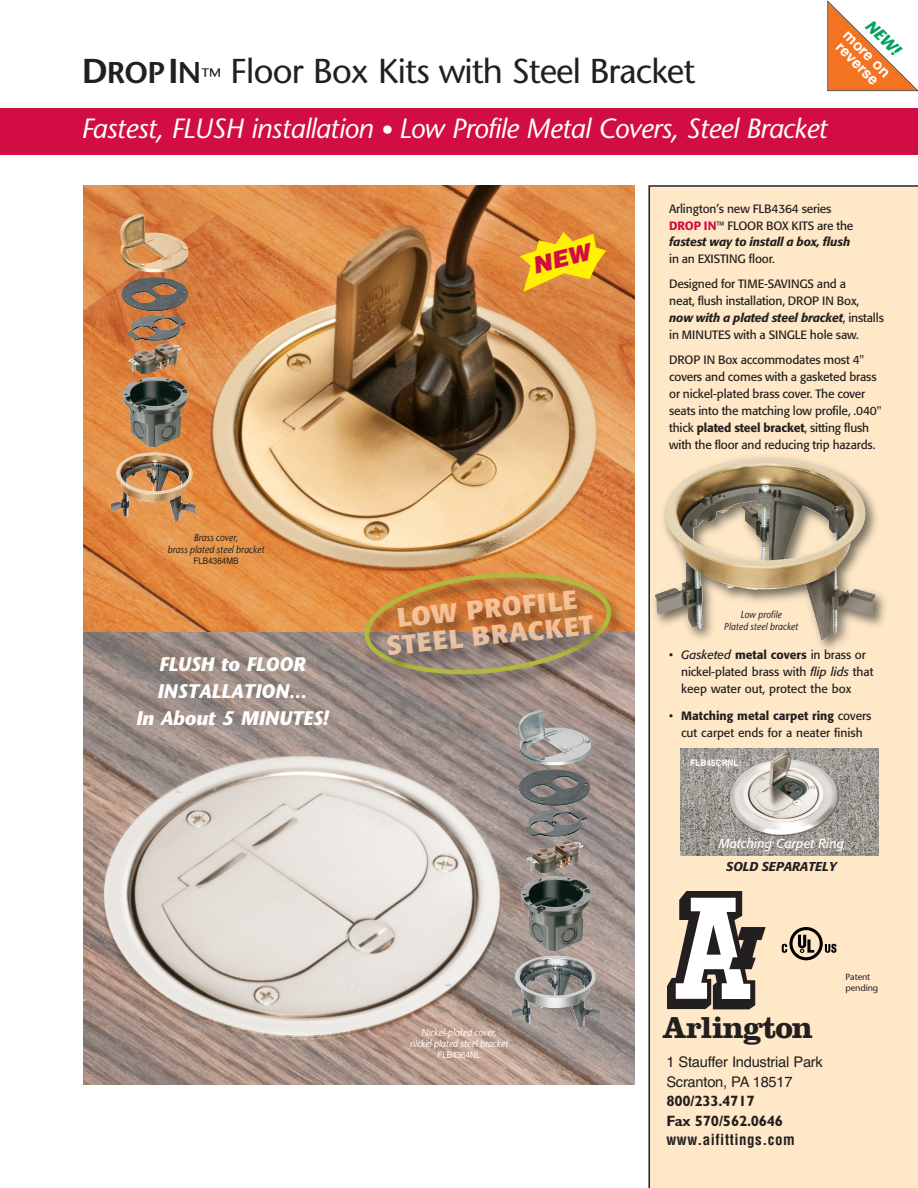
<style>
.page{position:relative;width:918px;height:1188px;background:#fff}
.page>*{position:absolute;margin:0;border:0;box-sizing:border-box;transform-origin:0 0}
.t1{font:34.5px "Stone Sans";letter-spacing:-.03em;color:#231f20}
.t2{font:700 31.5px "Clarendon";letter-spacing:-.035em;color:#231f20}
.t3{font:italic 27.75px "Stone Sans";letter-spacing:-.025em;color:#fff}
.t4{font:700 26.4px/26.7px "Formata";color:rgb(251 206 170/.85);text-align:center}
.t5{font:italic 700 19.65px/27px "Stone Sans";letter-spacing:-.015em;color:#fff;text-align:center}
.t6{font:italic 700 16.5px "Stone Sans";color:#00a261}
.t7{font:700 15px/19.5px "Gill Sans";letter-spacing:-.015em;color:#231f20}
.t8{font:700 condensed 15px "Helvetica";letter-spacing:.035em;color:#231f20}
.t9{font:700 15px/13.5px "Helvetica";color:#fff}
.t10{font:14.7px/19.5px "Helvetica";letter-spacing:-.015em;color:#231f20}
.t11{font:italic 12.75px "Formata";color:#fff}
.t12{font:italic 500 12.75px "Formata";color:#231f20}
.t13{font:12px/17.1px "Formata";letter-spacing:-.01em;color:#231f20}
.t14{font:italic 10.2px/11.7px "Stone Sans";color:#231f20;text-align:center;scale:.9 1}
.t15{font:italic 10.2px/11.7px "Stone Sans";color:#fff;text-align:center;scale:.9 1}
.t16{font:9px/10.5px "Stone Sans";letter-spacing:-.01em;color:#231f20}
.t17{font:9px "Helvetica";color:#231f20;scale:.9 1}
.t18{font:700 9px "Helvetica";letter-spacing:.015em;color:#fff;scale:.9 1}
.t19{font:9px "Helvetica";color:#fff;scale:.9 1}
.s1{font-weight:600}
.s2{font-weight:600;font-size:30px}
.s3{font-size:21px}
.s4{font-size:24px}
.s5{font-weight:500;color:#d20d44}
.s6{font-weight:500;font-style:italic}
.s7{font-weight:500}
.s8{font-style:italic}
</style>
<div class="page">
<img style="left:84px;top:185px;width:550px;height:447px">
<img style="left:84px;top:632px;width:550px;height:452px">
<svg style="left:648px;top:185px;width:270px;height:1003px;background:#ecd8bb"></svg>
<img style="left:680px;top:748px;width:199px;height:107px">
<div style="left:0;top:109px;width:918px;height:46px;background:#d20d44"></div>
<svg style="left:827px;top:0;width:91px;height:92px"></svg>
<svg style="left:667px;top:891px;width:98px;height:118px"></svg>
<svg style="left:782px;top:927px;width:55px;height:33px;background:#b2a38c"></svg>
<img style="left:119px;top:277px;width:74px;height:122px">
<img style="left:351px;top:554px;width:284px;height:6px">
<img style="left:346px;top:560px;width:305px;height:213px">
<img style="left:644px;top:449px;width:253px;height:212px">
<img style="left:655px;top:458px;width:220px;height:182px">
<img style="left:516px;top:710px;width:76px;height:242px">
<svg style="left:520px;top:232px;width:86px;height:60px;background:#ebbc1f"></svg>
<h3 class="t6" style="left:873px;top:18px;width:43px;rotate:45deg">NEW!</h3>
<p class="t9" style="left:851px;top:28px;width:61px;rotate:45deg">more on reverse</p>
<h1 class="t1" style="left:82px;top:58px;width:615px"><span class="s1">D</span><span class="s2">ROP</span><span class="s1">I</span><span class="s2">N</span><span class="s3">™</span> Floor Box Kits with Steel Bracket</h1>
<h3 class="t3" style="left:81px;top:118px;width:748px">Fastest, FLUSH installation <span class="s4">•</span> Low Profile Metal Covers, Steel Bracket</h3>
<p class="t14" style="left:168px;top:533px;width:109px">Brass cover,<br>brass plated steel bracket</p>
<p class="t17" style="left:193px;top:555px;width:52px">FLB4364MB</p>
<h3 class="t5" style="left:136px;top:653px;width:194px">FLUSH to FLOOR<br>INSTALLATION...<br>In About 5 MINUTES!</h3>
<h3 class="t4" style="left:383px;top:608px;width:209px;rotate:-6deg">LOW PROFILE<br>STEEL BRACKET</h3>
<p class="t15" style="left:410px;top:1027px;width:111px">Nickel-plated cover, nickel plated steel bracket</p>
<p class="t19" style="left:437px;top:1050px;width:50px">FLB4364NL</p>
<p class="t13" style="left:669px;top:201px;width:186px">Arlington’s new FLB4364 series<br><span class="s5">DROP IN</span>™ FLOOR BOX KITS are the <span class="s6">fastest way to install a box, flush</span></p>
<p class="t13" style="left:669px;top:248px;width:178px;line-height:24.6px">in an EXISTING floor.<br>Designed for TIME-SAVINGS and a</p>
<p class="t13" style="left:669px;top:293px;width:216px">neat, flush installation, DROP IN Box, <span class="s6">now with a plated steel bracket</span>, installs in MINUTES with a SINGLE hole saw.</p>
<p class="t13" style="left:669px;top:352px;width:214px">DROP IN Box accommodates most 4" covers and comes with a gasketed brass or nickel-plated brass cover. The cover seats into the matching low profile, .040" thick <span class="s7">plated steel bracket</span>, sitting flush with the floor and reducing trip hazards.</p>
<p class="t14" style="left:724px;top:610px;width:84px">Low profile<br>Plated steel bracket</p>
<p class="t13" style="left:681px;top:647px;width:194px;text-indent:-12px">• <span class="s8">Gasketed</span> <span class="s7">metal covers</span> in brass or nickel-plated brass with <span class="s8">flip lids</span> that keep water out, protect the box</p>
<p class="t13" style="left:669px;top:708px;width:204px;text-align:center">• <span class="s7">Matching metal carpet ring</span> covers cut carpet ends for a neater finish</p>
<p class="t18" style="left:690px;top:757px;width:55px">FLB45CRNL</p>
<p class="t11" style="left:719px;top:838px;width:127px">Matching Carpet Ring</p>
<p class="t12" style="left:726px;top:861px;width:112px">SOLD SEPARATELY</p>
<h2 class="t2" style="left:663px;top:1017px;width:152px">Arlington</h2>
<p class="t10" style="left:666px;top:1052px;width:158px">1 Stauffer Industrial Park<br>Scranton, PA 18517</p>
<p class="t7" style="left:666px;top:1091px;width:118px">800/233.4717<br>Fax 570/562.0646</p>
<p class="t8" style="left:666px;top:1131px;width:130px">www.aifittings.com</p>
<p class="t16" style="left:846px;top:973px;width:34px">Patent pending</p>
</div>
